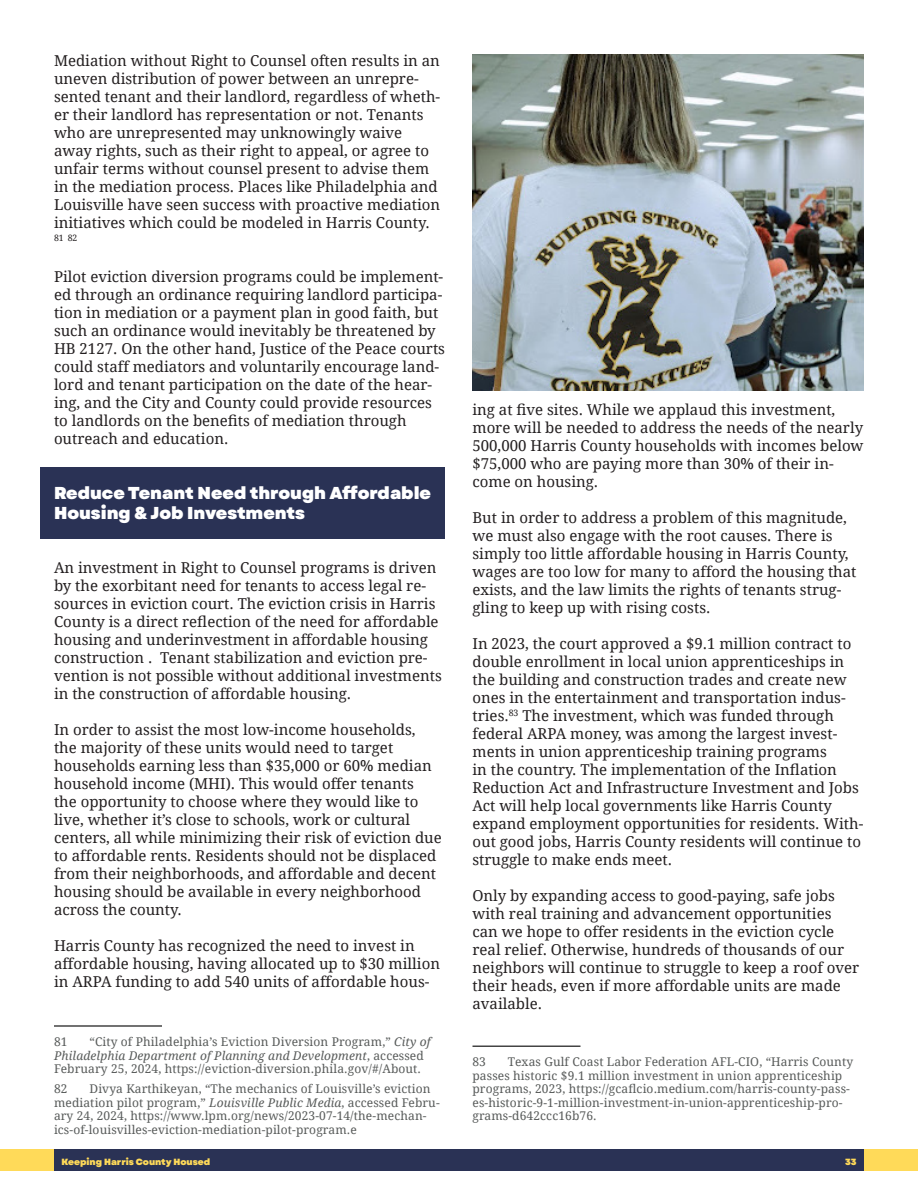
<style>
.page{position:relative;width:918px;height:1188px;background:#fff}
.page>*{position:absolute;margin:0;border:0;box-sizing:border-box;transform-origin:0 0}
.barrier_-_interior{font:800 17.25px/19.5px "Garet";color:#fff}
.t1{font:15px/18px "Droid Serif";color:#231f20}
.Footnotes{font:12px/13.5px "Droid Serif";letter-spacing:.01em;color:#585b5a}
.t2{font:800 9px "Garet";color:#ffda59}
.t3{font:8.7px "Droid Serif";color:#231f20}
.s1{font-style:italic}
</style>
<div class="page">
<div style="left:0;top:1149px;width:918px;height:22px;background:#ffda59"></div>
<div style="left:54px;top:1149px;width:810px;height:22px;background:#2a3255"></div>
<div style="left:40px;top:467px;width:406px;height:72px;background:#2a3255"></div>
<hr style="left:54px;top:1025px;width:108px;height:2px;background:#444">
<hr style="left:472px;top:1045px;width:108px;height:2px;background:#444">
<img style="left:472px;top:54px;width:392px;height:336px">
<p class="t1" style="left:54px;top:51px;width:388px">Mediation without Right to Counsel often results in an uneven distribution of power between an unrepre&shy;sented tenant and their landlord, regardless of wheth&shy;er their landlord has representation or not. Tenants who are unrepresented may unknowingly waive away rights, such as their right to appeal, or agree to unfair terms without counsel present to advise them in the mediation process. Places like Philadelphia and Louisville have seen success with proactive mediation initiatives which could be modeled in Harris County.</p>
<p class="t3" style="left:54px;top:231px;width:25px">81 82</p>
<p class="t1" style="left:54px;top:267px;width:393px">Pilot eviction diversion programs could be implement&shy;ed through an ordinance requiring landlord participa&shy;tion in mediation or a payment plan in good faith, but such an ordinance would inevitably be threatened by HB 2127. On the other hand, Justice of the Peace courts could staff mediators and voluntarily encourage land&shy;lord and tenant participation on the date of the hear&shy;ing, and the City and County could provide resources to landlords on the benefits of mediation through outreach and education.</p>
<p class="barrier_-_interior" style="left:54px;top:484px;width:379px">Reduce Tenant Need through Affordable<br>Housing &amp; Job Investments</p>
<p class="t1" style="left:54px;top:558px;width:389px">An investment in Right to Counsel programs is driven by the exorbitant need for tenants to access legal re&shy;sources in eviction court. The eviction crisis in Harris County is a direct reflection of the need for affordable housing and underinvestment in affordable housing construction . Tenant stabilization and eviction pre&shy;vention is not possible without additional investments in the construction of affordable housing.</p>
<p class="t1" style="left:54px;top:720px;width:389px">In order to assist the most low-income households, the majority of these units would need to target households earning less than $35,000 or 60% median household income (MHI). This would offer tenants<br>the opportunity to choose where they would like to live, whether it’s close to schools, work or cultural centers, all while minimizing their risk of eviction due to affordable rents. Residents should not be displaced from their neighborhoods, and affordable and decent housing should be available in every neighborhood across the county.</p>
<p class="t1" style="left:54px;top:936px;width:388px">Harris County has recognized the need to invest in affordable housing, having allocated up to $30 million in ARPA funding to add 540 units of affordable hous-</p>
<p class="Footnotes" style="left:54px;top:1035px;width:378px;text-indent:35px">“City of Philadelphia’s Eviction Diversion Program,” <span class="s1">City of<br>Philadelphia Department of Planning and Development</span>, accessed<br>February 25, 2024, https://eviction-diversion.phila.gov/#/About.</p>
<p class="Footnotes" style="left:54px;top:1082px;width:15px">82</p>
<p class="Footnotes" style="left:54px;top:1035px;width:15px">81</p>
<p class="Footnotes" style="left:54px;top:1082px;width:387px;text-indent:35px">Divya Karthikeyan, “The mechanics of Louisville’s eviction mediation pilot program,” <span class="s1">Louisville Public Media</span>, accessed Febru&shy;ary 24, 2024, https://www.lpm.org/news/2023-07-14/the-mechan&shy;ics-of-louisvilles-eviction-mediation-pilot-program.e</p>
<p class="t1" style="left:472px;top:401px;width:393px">ing at five sites. While we applaud this investment, more will be needed to address the needs of the nearly 500,000 Harris County households with incomes below $75,000 who are paying more than 30% of their in&shy;come on housing.</p>
<p class="t1" style="left:472px;top:509px;width:386px">But in order to address a problem of this magnitude, we must also engage with the root causes. There is simply too little affordable housing in Harris County, wages are too low for many to afford the housing that exists, and the law limits the rights of tenants strug&shy;gling to keep up with rising costs.</p>
<p class="t1" style="left:472px;top:635px;width:392px">In 2023, the court approved a $9.1 million contract to double enrollment in local union apprenticeships in the building and construction trades and create new ones in the entertainment and transportation indus&shy;tries.<sup>83</sup> The investment, which was funded through federal ARPA money, was among the largest invest&shy;ments in union apprenticeship training programs<br>in the country. The implementation of the Inflation Reduction Act and Infrastructure Investment and Jobs Act will help local governments like Harris County expand employment opportunities for residents. With&shy;out good jobs, Harris County residents will continue to struggle to make ends meet.</p>
<p class="t1" style="left:472px;top:887px;width:388px">Only by expanding access to good-paying, safe jobs with real training and advancement opportunities can we hope to offer residents in the eviction cycle real relief. Otherwise, hundreds of thousands of our neighbors will continue to struggle to keep a roof over their heads, even if more affordable units are made available.</p>
<p class="Footnotes" style="left:472px;top:1055px;width:382px;text-indent:35px">Texas Gulf Coast Labor Federation AFL-CIO, “Harris County passes historic $9.1 million investment in union apprenticeship programs, 2023, https://gcaflcio.medium.com/harris-county-pass&shy;es-historic-9-1-million-investment-in-union-apprenticeship-pro&shy;grams-d642ccc16b76.</p>
<p class="Footnotes" style="left:472px;top:1055px;width:15px">83</p>
<p class="t2" style="left:62px;top:1156px;width:150px">Keeping Harris County Housed</p>
<p class="t2" style="left:845px;top:1156px;width:13px">33</p>
</div>
